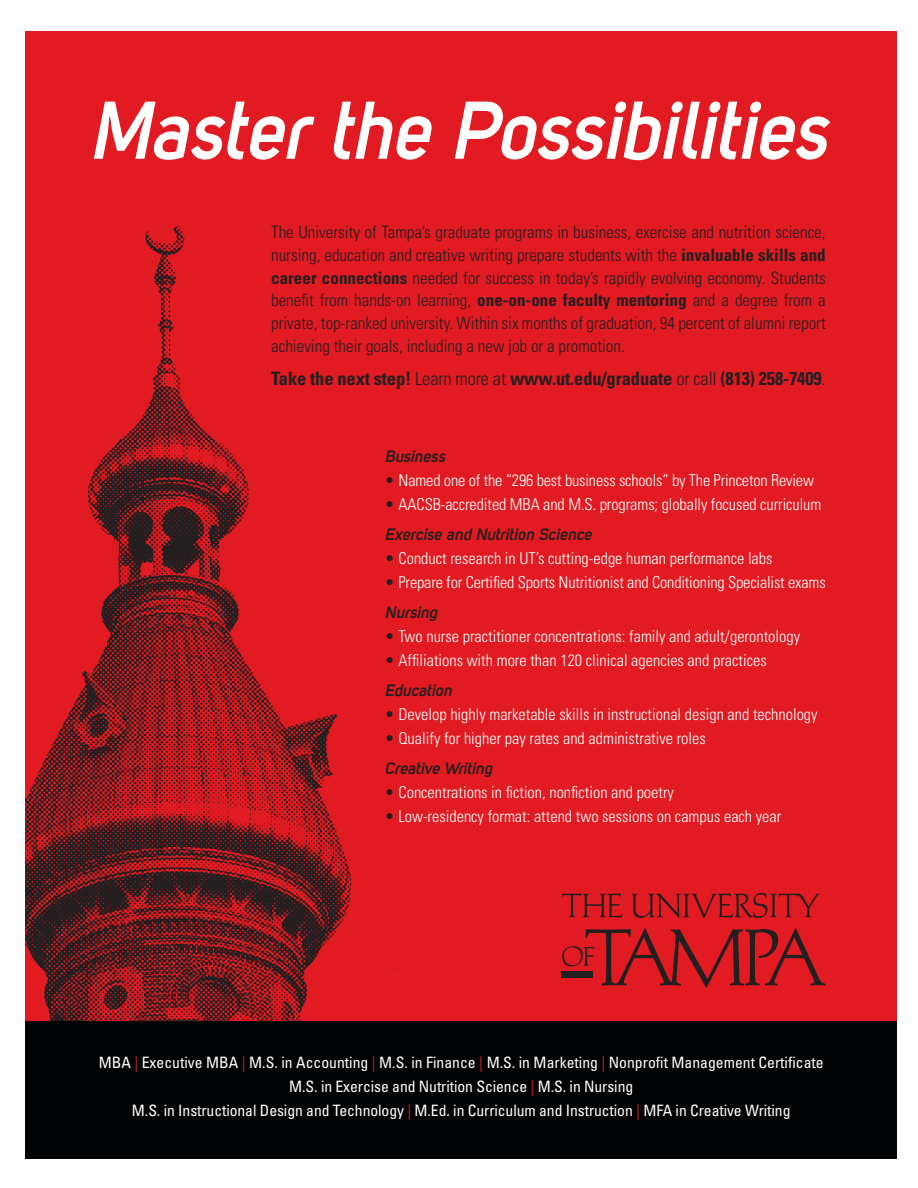
<style>
.page{position:relative;width:918px;height:1188px;background:#fff}
.page>*{position:absolute;margin:0;border:0;box-sizing:border-box;transform-origin:0 0}
.t1{font:italic 700 80.7px "Uni Sans Semi";color:#fff;scale:.96 1}
.t2{font:700 condensed 18.45px "Univers LT Std";letter-spacing:-.005em;color:#231f20}
.t3{font:300 condensed 17.1px/22.8px "Univers LT Std";color:#231f20;text-align:justify}
.t4{font:16.35px/29.4px "Univers Condensed Light 2";color:#fff}
.t5{font:italic 700 16.35px "Uni Sans Semi";color:#231f20}
.t6{font:condensed 15.6px/24.2px "Univers";letter-spacing:-.005em;color:#fff;text-align:center}
.s1{font-weight:700}
.s2{font-weight:300}
.s3{color:#231f20}
.s4{font-family:"Univers LT Std";font-weight:300;font-stretch:condensed}
.s5{font-family:"Uni Sans Semi";font-weight:700;font-style:italic;color:#231f20}
.s6{font-family:"Univers LT Std"}
.s7{font-family:"Univers LT Std";color:#d1232a}
.s8{color:#e21a21}
</style>
<div class="page">
<div style="left:26px;top:31px;width:871px;height:996px;background:#e21a21"></div>
<img style="left:26px;top:226px;width:372px;height:795px">
<div style="left:26px;top:1021px;width:871px;height:138px;background:#010203"></div>
<svg style="left:562px;top:893px;width:263px;height:95px"></svg>
<div style="left:562px;top:971px;width:31px;height:7px;background:#231f20"></div>
<p class="t1" style="left:90px;top:82px;width:788px">Masterthe Possibilities</p>
<p class="t3" style="left:271px;top:221px;width:556px">The University of Tampa’s graduate programs in business, exercise and nutrition science, nursing, education and creative writing prepare students with the <span class="s1">invaluable skills and career connections</span> needed for success in today’s rapidly evolving economy. Students benefit from hands-on learning, <span class="s1">one-on-one faculty mentoring</span> and a degree from a private, top-ranked university. Within six months of graduation, 94 percent of alumni report achieving their goals, including a new job or a promotion.</p>
<p class="t2" style="left:271px;top:367px;width:556px">Take the next step! <span class="s2">Learn more at</span> www.ut.edu/graduate <span class="s2">or call</span> (813) 258-7409<span class="s2">.</span></p>
<p class="t5" style="left:385px;top:446px;width:65px">Business</p>
<p class="t4" style="left:385px;top:466px;width:430px"><span class="s3">•</span> Named one of the “296 best business schools” by <span class="s4">The Princeton Review</span></p>
<p class="t4" style="left:385px;top:490px;width:438px"><span class="s3">•</span> AACSB-accredited MBA and M.S. programs; globally focused curriculum<br><span class="s5">Exercise and Nutrition Science</span></p>
<p class="t4" style="left:385px;top:544px;width:389px"><span class="s3">•</span> Conduct research in UT’s cutting-edge human performance labs</p>
<p class="t4" style="left:385px;top:568px;width:442px"><span class="s3">•</span> Prepare for Certified Sports Nutritionist and Conditioning Specialist exams<br><span class="s5">Nursing</span></p>
<p class="t4" style="left:385px;top:622px;width:417px"><span class="s3">•</span> Two nurse practitioner concentrations: family and adult/gerontology</p>
<p class="t4" style="left:385px;top:646px;width:383px"><span class="s3">•</span> Affiliations with more than 120 clinical agencies and practices<br><span class="s5">Education</span></p>
<p class="t4" style="left:385px;top:700px;width:434px"><span class="s3">•</span> Develop highly marketable skills in instructional design and technology</p>
<p class="t4" style="left:385px;top:724px;width:322px"><span class="s3">•</span> Qualify for higher pay rates and administrative roles<br><span class="s5">Creative Writing</span></p>
<p class="t4" style="left:385px;top:778px;width:291px"><span class="s3">•</span> Concentrations in fiction, nonfiction and poetry</p>
<p class="t4" style="left:385px;top:802px;width:398px"><span class="s3">•</span> Low-residency format: attend two sessions on campus each year</p>
<p class="t6" style="left:99px;top:1050px;width:727px"><span class="s6">MBA</span> <span class="s7">|</span> <span class="s6">Executive MBA</span> <span class="s7">|</span> <span class="s6">M.S. in Accounting</span> <span class="s7">|</span> <span class="s6">M.S. in Finance</span> <span class="s7">|</span> <span class="s6">M.S. in Marketing</span> <span class="s7">|</span> <span class="s6">Nonprofit Management Certificate<br></span>M.S. in Exercise and Nutrition Science <span class="s8">|</span> M.S. in Nursing<br>M.S. in Instructional Design and Technology <span class="s8">|</span> M.Ed. in Curriculum and Instruction <span class="s8">|</span> MFA in Creative Writing</p>
</div>
